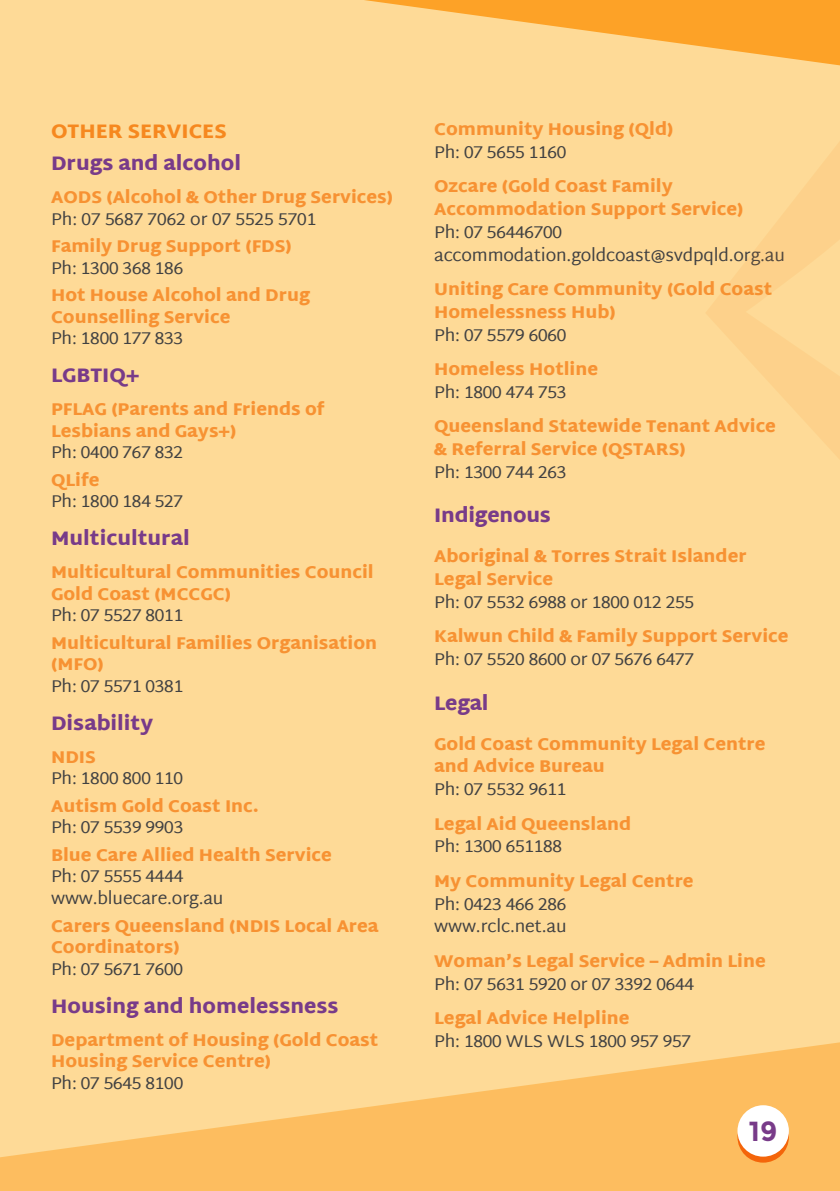
<style>
.page{position:relative;width:840px;height:1191px;background:#fff}
.page>*{position:absolute;margin:0;border:0;box-sizing:border-box;transform-origin:0 0}
.t1{font:700 27.6px "Montserrat";color:#783b89}
.Sub_head{font:900 20px "Martel Sans";color:#783b89}
.Body_with_phone{font:900 20px "Martel Sans";color:#f6881f}
.Sub-dub{font:900 17.4px/21.6px "Martel Sans";color:#f79233}
.Body_with_phone-2{font:17.4px "Martel Sans";letter-spacing:-.01em;color:#414142}
</style>
<div class="page">
<div style="left:0;top:0;width:839px;height:1191px;background:#feda97"></div>
<svg style="left:0;top:1042px;width:839px;height:149px;fill:#fdbd5f"></svg>
<svg style="left:737px;top:1111px;width:51px;height:51px"></svg>
<div style="left:737px;top:1105px;width:51px;height:51px;background:#fff;border-radius:50%"></div>
<svg style="left:364px;top:0;width:475px;height:66px"></svg>
<svg style="left:706px;top:143px;width:133px;height:315px"></svg>
<p class="Body_with_phone" style="left:51px;top:119px;width:177px">OTHER SERVICES</p>
<p class="Sub_head" style="left:51px;top:151px;width:191px">Drugs and alcohol</p>
<p class="Sub-dub" style="left:51px;top:186px;width:343px">AODS (Alcohol &amp; Other Drug Services)</p>
<p class="Body_with_phone-2" style="left:51px;top:208px;width:266px">Ph: 07 5687 7062 or 07 5525 5701</p>
<p class="Sub-dub" style="left:51px;top:235px;width:242px">Family Drug Support (FDS)</p>
<p class="Body_with_phone-2" style="left:51px;top:257px;width:133px">Ph: 1300 368 186</p>
<p class="Sub-dub" style="left:51px;top:284px;width:260px">Hot House Alcohol and Drug<br>Counselling Service</p>
<p class="Body_with_phone-2" style="left:51px;top:328px;width:133px">Ph: 1800 177 833</p>
<p class="Sub_head" style="left:51px;top:363px;width:90px">LGBTIQ+</p>
<p class="Sub-dub" style="left:51px;top:398px;width:275px">PFLAG (Parents and Friends of<br>Lesbians and Gays+)</p>
<p class="Body_with_phone-2" style="left:51px;top:442px;width:133px">Ph: 0400 767 832</p>
<p class="Sub-dub" style="left:51px;top:469px;width:50px">QLife</p>
<p class="Body_with_phone-2" style="left:51px;top:491px;width:133px">Ph: 1800 184 527</p>
<p class="Sub_head" style="left:51px;top:526px;width:140px">Multicultural</p>
<p class="Sub-dub" style="left:51px;top:561px;width:324px">Multicultural Communities Council<br>Gold Coast (MCCGC)</p>
<p class="Body_with_phone-2" style="left:51px;top:605px;width:133px">Ph: 07 5527 8011</p>
<p class="Sub-dub" style="left:51px;top:632px;width:327px">Multicultural Families Organisation (MFO)</p>
<p class="Body_with_phone-2" style="left:51px;top:676px;width:134px">Ph: 07 5571 0381</p>
<p class="Sub_head" style="left:51px;top:711px;width:103px">Disability</p>
<p class="Sub-dub" style="left:51px;top:746px;width:46px">NDIS</p>
<p class="Body_with_phone-2" style="left:51px;top:768px;width:133px">Ph: 1800 800 110</p>
<p class="Sub-dub" style="left:51px;top:795px;width:209px">Autism Gold Coast Inc.</p>
<p class="Body_with_phone-2" style="left:51px;top:817px;width:134px">Ph: 07 5539 9903</p>
<p class="Sub-dub" style="left:51px;top:844px;width:282px">Blue Care Allied Health Service</p>
<p class="Body_with_phone-2" style="left:51px;top:866px;width:134px">Ph: 07 5555 4444</p>
<p class="Body_with_phone-2" style="left:51px;top:888px;width:174px">www.bluecare.org.au</p>
<p class="Sub-dub" style="left:51px;top:914px;width:329px">Carers Queensland (NDIS Local Area<br>Coordinators)</p>
<p class="Body_with_phone-2" style="left:51px;top:958px;width:133px">Ph: 07 5671 7600</p>
<p class="Sub_head" style="left:51px;top:994px;width:289px">Housing and homelessness</p>
<p class="Sub-dub" style="left:51px;top:1028px;width:328px">Department of Housing (Gold Coast<br>Housing Service Centre)</p>
<p class="Body_with_phone-2" style="left:51px;top:1072px;width:133px">Ph: 07 5645 8100</p>
<p class="Sub-dub" style="left:434px;top:118px;width:241px">Community Housing (Qld)</p>
<p class="Body_with_phone-2" style="left:434px;top:142px;width:134px">Ph: 07 5655 1160</p>
<p class="Sub-dub" style="left:434px;top:175px;width:311px;line-height:22.8px">Ozcare (Gold Coast Family<br>Accommodation Support Service)</p>
<p class="Body_with_phone-2" style="left:434px;top:222px;width:129px">Ph: 07 56446700</p>
<p class="Body_with_phone-2" style="left:434px;top:244px;width:352px">accommodation.goldcoast@svdpqld.org.au</p>
<p class="Sub-dub" style="left:434px;top:277px;width:339px;line-height:22.8px">Uniting Care Community (Gold Coast<br>Homelessness Hub)</p>
<p class="Body_with_phone-2" style="left:434px;top:324px;width:133px">Ph: 07 5579 6060</p>
<p class="Sub-dub" style="left:434px;top:358px;width:165px">Homeless Hotline</p>
<p class="Body_with_phone-2" style="left:434px;top:381px;width:133px">Ph: 1800 474 753</p>
<p class="Sub-dub" style="left:434px;top:414px;width:343px;line-height:22.8px">Queensland Statewide Tenant Advice &amp; Referral Service (QSTARS)</p>
<p class="Body_with_phone-2" style="left:434px;top:461px;width:133px">Ph: 1300 744 263</p>
<p class="Sub_head" style="left:434px;top:504px;width:118px">Indigenous</p>
<p class="Sub-dub" style="left:434px;top:545px;width:314px;line-height:22.8px">Aboriginal &amp; Torres Strait Islander<br>Legal Service</p>
<p class="Body_with_phone-2" style="left:434px;top:592px;width:261px">Ph: 07 5532 6988 or 1800 012 255</p>
<p class="Sub-dub" style="left:434px;top:625px;width:355px">Kalwun Child &amp; Family Support Service</p>
<p class="Body_with_phone-2" style="left:434px;top:649px;width:261px">Ph: 07 5520 8600 or 07 5676 6477</p>
<p class="Sub_head" style="left:434px;top:691px;width:56px">Legal</p>
<p class="Sub-dub" style="left:434px;top:732px;width:332px;line-height:22.8px">Gold Coast Community Legal Centre and Advice Bureau</p>
<p class="Body_with_phone-2" style="left:434px;top:779px;width:134px">Ph: 07 5532 9611</p>
<p class="Sub-dub" style="left:434px;top:812px;width:198px">Legal Aid Queensland</p>
<p class="Body_with_phone-2" style="left:434px;top:836px;width:129px">Ph: 1300 651188</p>
<p class="Sub-dub" style="left:434px;top:870px;width:261px">My Community Legal Centre</p>
<p class="Body_with_phone-2" style="left:434px;top:893px;width:133px">Ph: 0423 466 286</p>
<p class="Body_with_phone-2" style="left:434px;top:916px;width:134px">www.rclc.net.au</p>
<p class="Sub-dub" style="left:434px;top:950px;width:333px">Woman’s Legal Service – Admin Line</p>
<p class="Body_with_phone-2" style="left:434px;top:973px;width:261px">Ph: 07 5631 5920 or 07 3392 0644</p>
<p class="Sub-dub" style="left:434px;top:1007px;width:197px">Legal Advice Helpline</p>
<p class="Body_with_phone-2" style="left:434px;top:1030px;width:258px">Ph: 1800 WLS WLS 1800 957 957</p>
<h1 class="t1" style="left:748px;top:1114px;width:30px">19</h1>
</div>
